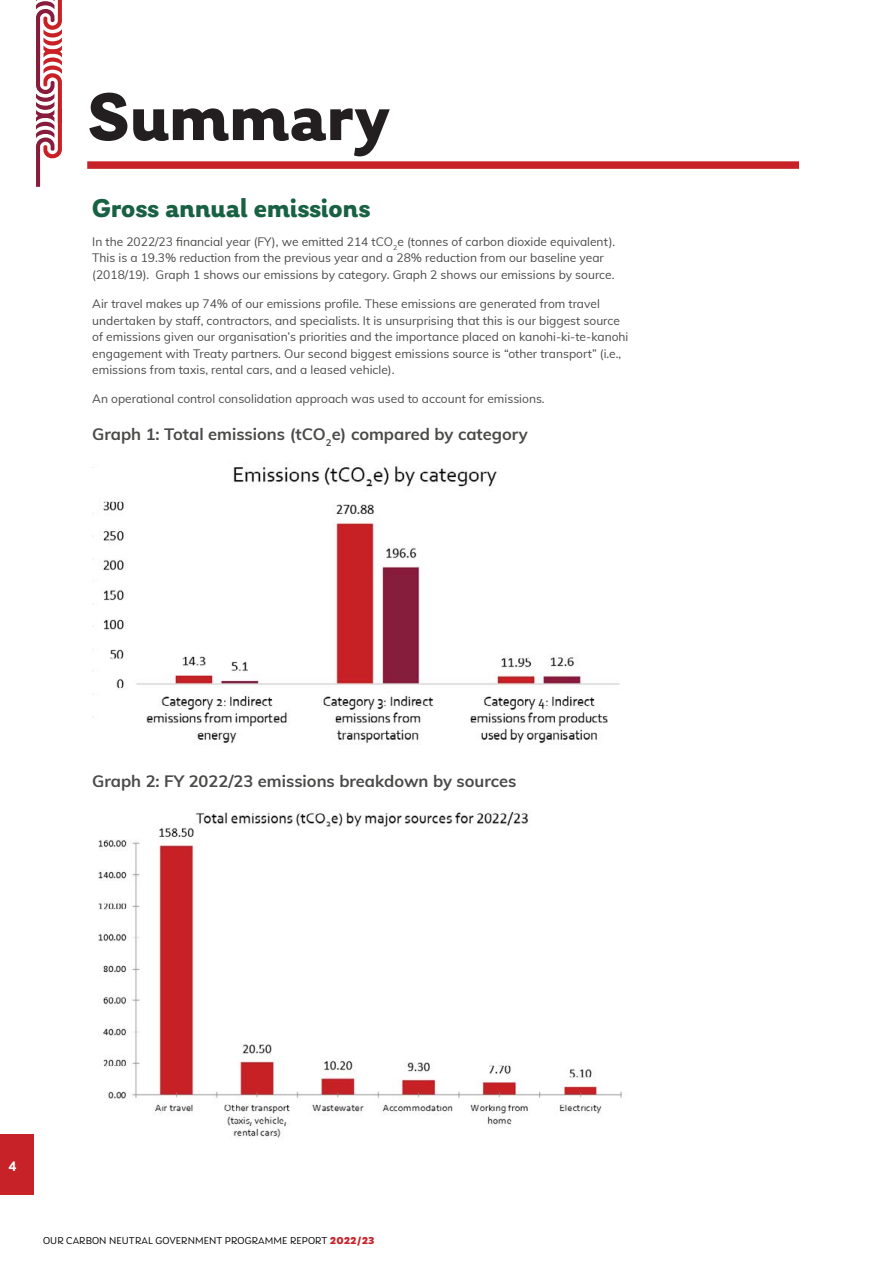
<style>
.page{position:relative;width:893px;height:1263px;background:#fff}
.page>*{position:absolute;margin:0;border:0;box-sizing:border-box;transform-origin:0 0}
.t1{font:700 70.5px "Laca";color:#231f20}
.t2{font:700 27px "Laca";color:#186143}
.t3{font:700 16.5px "Muli";color:#4a4a49}
.t4{font:700 13.5px "Gotham Narrow";color:#fff}
.t5{font:12px/16.5px "Muli";color:#4a4a49}
.t6{font:10.5px "Laca";letter-spacing:.01em;color:#000}
.s1{font-weight:900;color:#c62227}
</style>
<div class="page">
<svg style="left:36px;top:0;width:26px;height:187px"></svg>
<div style="left:87px;top:161px;width:712px;height:8px;background:#c62227"></div>
<img style="left:92px;top:466px;width:528px;height:278px">
<img style="left:98px;top:811px;width:524px;height:327px">
<div style="left:0;top:1134px;width:34px;height:61px;background:#c62227"></div>
<h1 class="t1" style="left:87px;top:75px;width:305px">Summary</h1>
<h2 class="t2" style="left:92px;top:192px;width:280px">Gross annual emissions</h2>
<p class="t5" style="left:92px;top:233px;width:525px">In the 2022/23 financial year (FY), we emitted 214 tCO<sub>2</sub>e (tonnes of carbon dioxide equivalent).<br>This is a 19.3% reduction from the previous year and a 28% reduction from our baseline year (2018/19). Graph 1 shows our emissions by category. Graph 2 shows our emissions by source.</p>
<p class="t5" style="left:92px;top:295px;width:538px">Air travel makes up 74% of our emissions profile. These emissions are generated from travel undertaken by staff, contractors, and specialists. It is unsurprising that this is our biggest source of emissions given our organisation’s priorities and the importance placed on kanohi-ki-te-kanohi engagement with Treaty partners. Our second biggest emissions source is “other transport” (i.e., emissions from taxis, rental cars, and a leased vehicle).</p>
<p class="t5" style="left:92px;top:390px;width:454px">An operational control consolidation approach was used to account for emissions.</p>
<h3 class="t3" style="left:92px;top:422px;width:437px">Graph 1: Total emissions (tCO<sub>2</sub>e) compared by category</h3>
<h3 class="t3" style="left:92px;top:769px;width:426px">Graph 2: FY 2022/23 emissions breakdown by sources</h3>
<p class="t4" style="left:9px;top:1158px;width:10px">4</p>
<p class="t6" style="left:43px;top:1235px;width:333px">OUR CARBON NEUTRAL GOVERNMENT PROGRAMME REPORT <span class="s1">2022/23</span></p>
</div>
